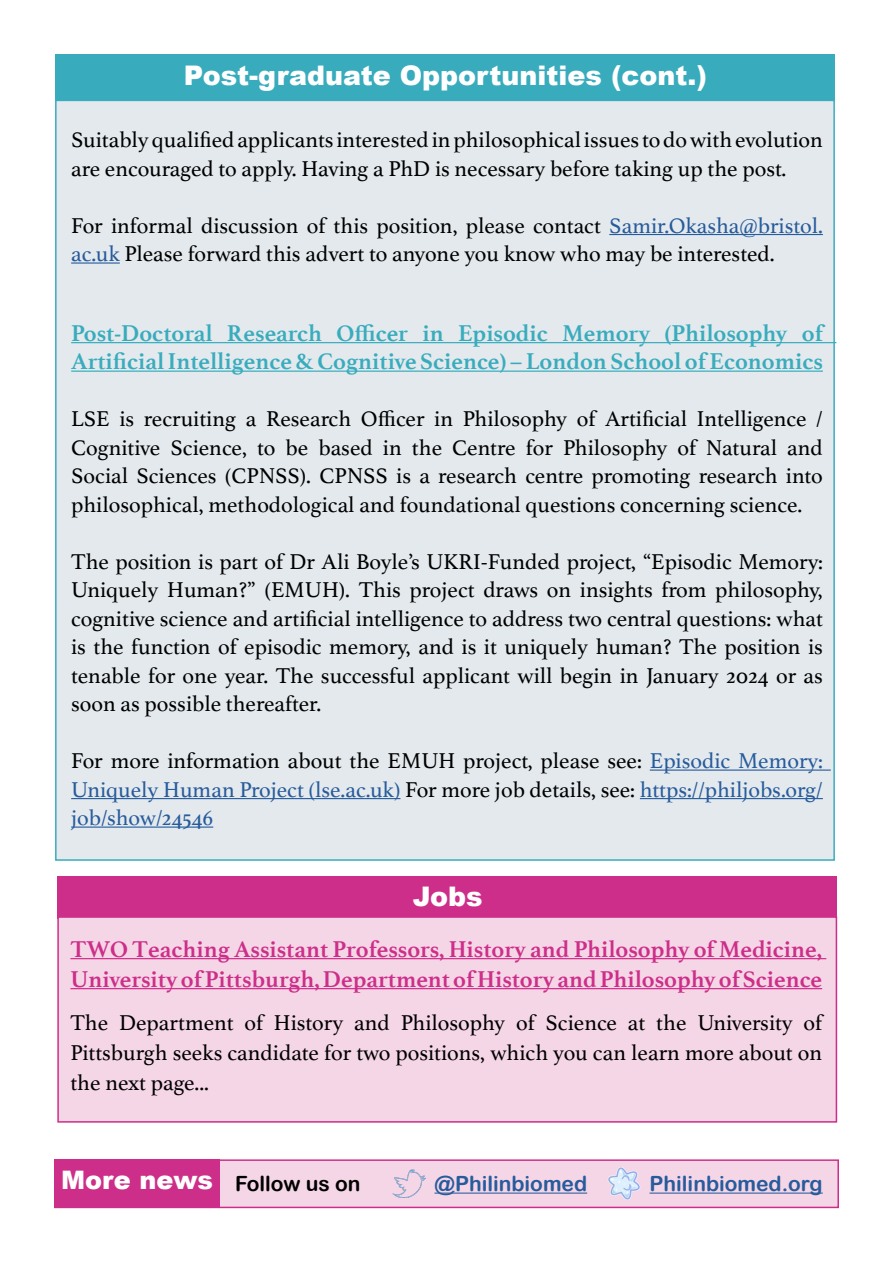
<style>
.page{position:relative;width:893px;height:1263px;background:#fff}
.page>*{position:absolute;margin:0;border:0;box-sizing:border-box;transform-origin:0 0}
.t1{font:900 27px "Arial";color:#fff}
.t2{font:700 24px/30px "Athelas";color:#cd2e89}
.t3{font:700 24px/28.5px "Athelas";color:#38acbd}
.t4{font:22.5px/28.5px "Athelas";color:#000;text-align:justify}
.t5{font:22.5px/28.5px "Athelas";color:#275b9b;text-align:justify}
.t6{font:21px "Arial Rounded MT Bold";color:#275b9b}
.t7{font:21px "Arial Rounded MT Bold";color:#000}
.s1{color:#275b9b}
.s2{color:#000}
.s3{font-family:"Arial";font-weight:900;font-size:25.5px;color:#fff}
</style>
<div class="page">
<div style="left:55px;top:54px;width:780px;height:46px;background:#38acbd"></div>
<div style="left:55px;top:100px;width:780px;height:761px;background:#e3e9ed;border:2px solid #39acbd"></div>
<hr style="left:609px;top:234px;width:214px;height:1px;background:#275b9b">
<hr style="left:71px;top:262px;width:49px;height:2px;background:#275b9b">
<hr style="left:71px;top:342px;width:765px;height:1px;background:#38acbd">
<hr style="left:71px;top:371px;width:752px;height:1px;background:#38acbd">
<hr style="left:650px;top:769px;width:181px;height:2px;background:#275b9b">
<hr style="left:71px;top:798px;width:329px;height:1px;background:#275b9b">
<hr style="left:640px;top:798px;width:183px;height:1px;background:#275b9b">
<hr style="left:71px;top:826px;width:142px;height:2px;background:#275b9b">
<div style="left:54px;top:1159px;width:785px;height:49px;background:#f5d6e7;border:2px solid #cd2e89"></div>
<div style="left:54px;top:1159px;width:165px;height:48px;background:#cd2e89"></div>
<img style="left:393px;top:1169px;width:32px;height:28px">
<hr style="left:434px;top:1192px;width:153px;height:1px;background:#275b9b">
<img style="left:608px;top:1167px;width:32px;height:32px">
<hr style="left:650px;top:1192px;width:173px;height:1px;background:#275b9b">
<div style="left:57px;top:876px;width:780px;height:43px;background:#cd2e89"></div>
<div style="left:57px;top:916px;width:780px;height:207px;background:#f5d6e7;border:2px solid #cd2e89"></div>
<hr style="left:70px;top:958px;width:756px;height:1px;background:#cd2e89">
<hr style="left:70px;top:988px;width:752px;height:1px;background:#cd2e89">
<p class="t1" style="left:184px;top:55px;width:525px">Post-graduate Opportunities (cont.)</p>
<p class="t4" style="left:71px;top:125px;width:753px">Suitably qualified applicants interested in philosophical issues to do with evolution are encouraged to apply. Having a PhD is necessary before taking up the post.</p>
<p class="t4" style="left:71px;top:210px;width:753px">For informal discussion of this position, please contact <span class="s1">Samir.Okasha@bristol. ac.uk</span> Please forward this advert to anyone you know who may be interested.</p>
<p class="t3" style="left:71px;top:318px;width:753px">Post-Doctoral Research Officer in Episodic Memory (Philosophy of<br>Artificial Intelligence &amp; Cognitive Science) – London School of Economics</p>
<p class="t4" style="left:71px;top:404px;width:753px">LSE is recruiting a Research Officer in Philosophy of Artificial Intelligence / Cognitive Science, to be based in the Centre for Philosophy of Natural and Social Sciences (CPNSS). CPNSS is a research centre promoting research into philosophical, methodological and foundational questions concerning science.</p>
<p class="t4" style="left:71px;top:547px;width:753px">The position is part of Dr Ali Boyle’s UKRI-Funded project, “Episodic Memory:<br>Uniquely Human?” (EMUH). This project draws on insights from philosophy, cognitive science and artificial intelligence to address two central questions: what is the function of episodic memory, and is it uniquely human? The position is tenable for one year. The successful applicant will begin in January 2024 or as soon as possible thereafter.</p>
<p class="t5" style="left:71px;top:746px;width:753px"><span class="s2">For more information about the EMUH project, please see:</span> Episodic Memory:<br>Uniquely Human Project (lse.ac.uk) <span class="s2">For more job details, see:</span> https://philjobs.org/ job/show/24546</p>
<p class="t1" style="left:413px;top:877px;width:71px">Jobs</p>
<p class="t2" style="left:70px;top:933px;width:753px">TWO Teaching Assistant Professors, History and Philosophy of Medicine,<br>University of Pittsburgh, Department of History and Philosophy of Science</p>
<p class="t4" style="left:70px;top:1007px;width:753px;line-height:30px">The Department of History and Philosophy of Science at the University of Pittsburgh seeks candidate for two positions, which you can learn more about on the next page...</p>
<p class="t7" style="left:61px;top:1171px;width:301px"><span class="s3">More news</span> Follow us on</p>
<p class="t6" style="left:434px;top:1171px;width:154px">@Philinbiomed</p>
<p class="t6" style="left:650px;top:1171px;width:175px">Philinbiomed.org</p>
</div>
